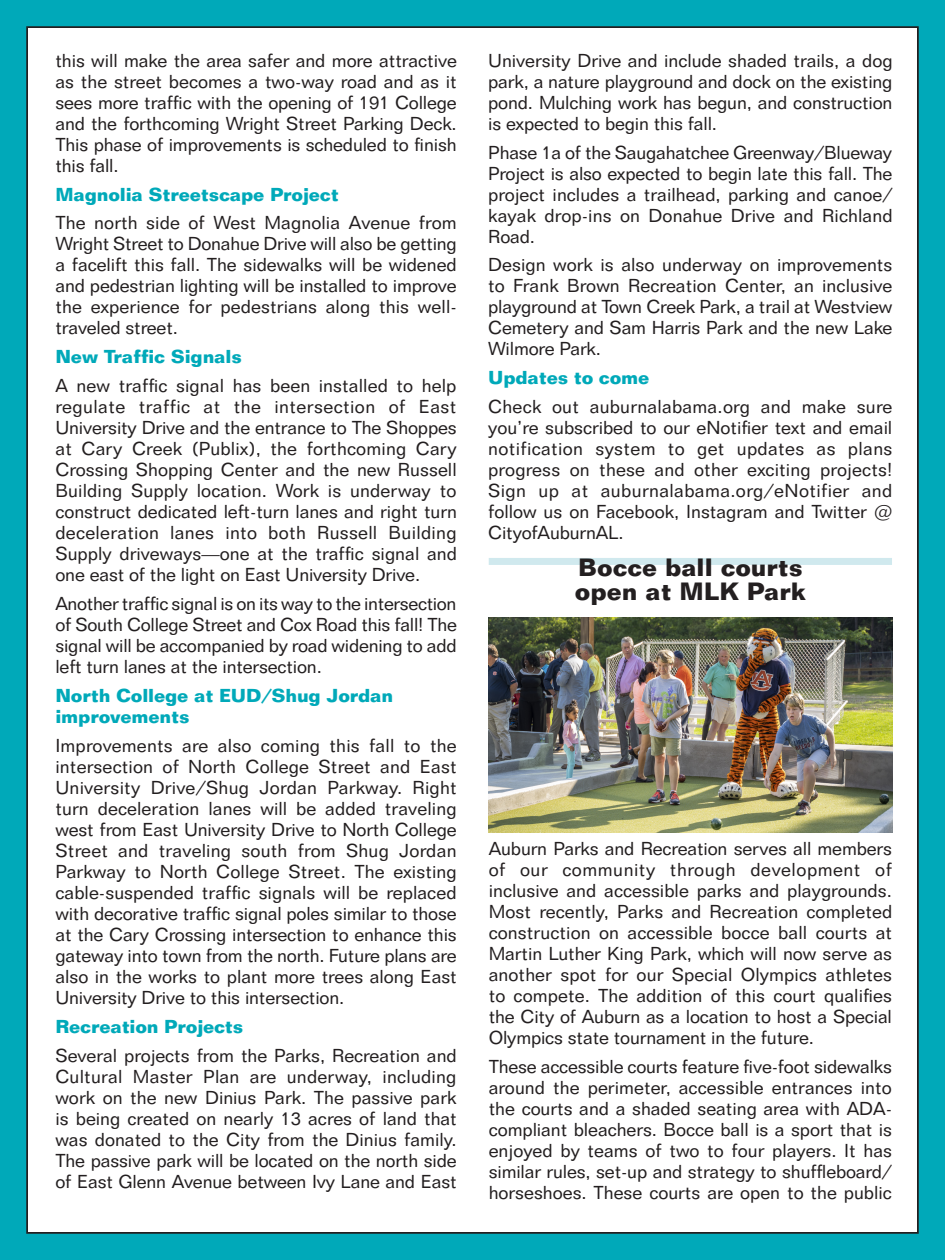
<style>
.page{position:relative;width:945px;height:1260px;background:#00a9b9}
.page>*{position:absolute;margin:0;border:0;box-sizing:border-box;transform-origin:0 0}
.t1{font:700 24.5px/24.5px "Folio BT";color:#231f20}
.t2{font:18.38px/21px "Folio BT";letter-spacing:-.01em;color:#231f20;text-align:justify}
.t3{font:700 18.38px/21px "Folio BT";letter-spacing:-.01em;color:#00a9b9}
</style>
<div class="page">
<div style="left:27px;top:27px;width:891px;height:1206px;background:#fff"></div>
<div style="left:489px;top:558px;width:403px;height:7px;background:#d0e9ee"></div>
<img style="left:489px;top:618px;width:403px;height:215px">
<p class="t2" style="left:55px;top:50px;width:403px">this will make the area safer and more attractive as the street becomes a two-way road and as it sees more traffic with the opening of 191 College and the forthcoming Wright Street Parking Deck.<br>This phase of improvements is scheduled to finish this fall.</p>
<p class="t3" style="left:55px;top:183px;width:285px">Magnolia Streetscape Project</p>
<p class="t2" style="left:55px;top:212px;width:403px">The north side of West Magnolia Avenue from Wright Street to Donahue Drive will also be getting a facelift this fall. The sidewalks will be widened and pedestrian lighting will be installed to improve the experience for pedestrians along this well&shy;traveled street.</p>
<p class="t3" style="left:55px;top:346px;width:188px">New Traffic Signals</p>
<p class="t2" style="left:55px;top:375px;width:403px">A new traffic signal has been installed to help regulate traffic at the intersection of East University Drive and the entrance to The Shoppes at Cary Creek (Publix), the forthcoming Cary Crossing Shopping Center and the new Russell Building Supply location. Work is underway to construct dedicated left-turn lanes and right turn deceleration lanes into both Russell Building Supply driveways—one at the traffic signal and one east of the light on East University Drive.</p>
<p class="t2" style="left:55px;top:593px;width:403px">Another traffic signal is on its way to the intersection of South College Street and Cox Road this fall! The signal will be accompanied by road widening to add left turn lanes at the intersection.</p>
<p class="t3" style="left:55px;top:685px;width:339px">North College at EUD/Shug Jordan improvements</p>
<p class="t2" style="left:55px;top:735px;width:403px">Improvements are also coming this fall to the intersection of North College Street and East University Drive/Shug Jordan Parkway. Right turn deceleration lanes will be added traveling west from East University Drive to North College Street and traveling south from Shug Jordan Parkway to North College Street. The existing cable-suspended traffic signals will be replaced with decorative traffic signal poles similar to those at the Cary Crossing intersection to enhance this gateway into town from the north. Future plans are also in the works to plant more trees along East University Drive to this intersection.</p>
<p class="t3" style="left:55px;top:1016px;width:189px">Recreation Projects</p>
<p class="t2" style="left:55px;top:1044px;width:403px">Several projects from the Parks, Recreation and Cultural Master Plan are underway, including work on the new Dinius Park. The passive park is being created on nearly 13 acres of land that was donated to the City from the Dinius family.<br>The passive park will be located on the north side of East Glenn Avenue between Ivy Lane and East</p>
<p class="t2" style="left:488px;top:50px;width:406px">University Drive and include shaded trails, a dog park, a nature playground and dock on the existing pond. Mulching work has begun, and construction is expected to begin this fall.</p>
<p class="t2" style="left:488px;top:141px;width:406px">Phase 1a of the Saugahatchee Greenway/Blueway Project is also expected to begin late this fall. The project includes a trailhead, parking and canoe/ kayak drop-ins on Donahue Drive and Richland Road.</p>
<p class="t2" style="left:488px;top:254px;width:406px">Design work is also underway on improvements to Frank Brown Recreation Center, an inclusive playground at Town Creek Park, a trail at Westview Cemetery and Sam Harris Park and the new Lake Wilmore Park.</p>
<p class="t3" style="left:488px;top:367px;width:163px">Updates to come</p>
<p class="t2" style="left:488px;top:396px;width:406px">Check out auburnalabama.org and make sure you’re subscribed to our eNotifier text and email notification system to get updates as plans progress on these and other exciting projects!<br>Sign up at auburnalabama.org/eNotifier and follow us on Facebook, Instagram and Twitter @ CityofAuburnAL.</p>
<h1 class="t1" style="left:575px;top:555px;width:232px">Bocce ball courts open at MLK Park</h1>
<p class="t2" style="left:489px;top:837px;width:405px">Auburn Parks and Recreation serves all members of our community through development of inclusive and accessible parks and playgrounds.<br>Most recently, Parks and Recreation completed construction on accessible bocce ball courts at Martin Luther King Park, which will now serve as another spot for our Special Olympics athletes to compete. The addition of this court qualifies the City of Auburn as a location to host a Special Olympics state tournament in the future.</p>
<p class="t2" style="left:489px;top:1055px;width:405px">These accessible courts feature five-foot sidewalks around the perimeter, accessible entrances into the courts and a shaded seating area with ADA&shy;compliant bleachers. Bocce ball is a sport that is enjoyed by teams of two to four players. It has similar rules, set-up and strategy to shuffleboard/ horseshoes. These courts are open to the public</p>
</div>
